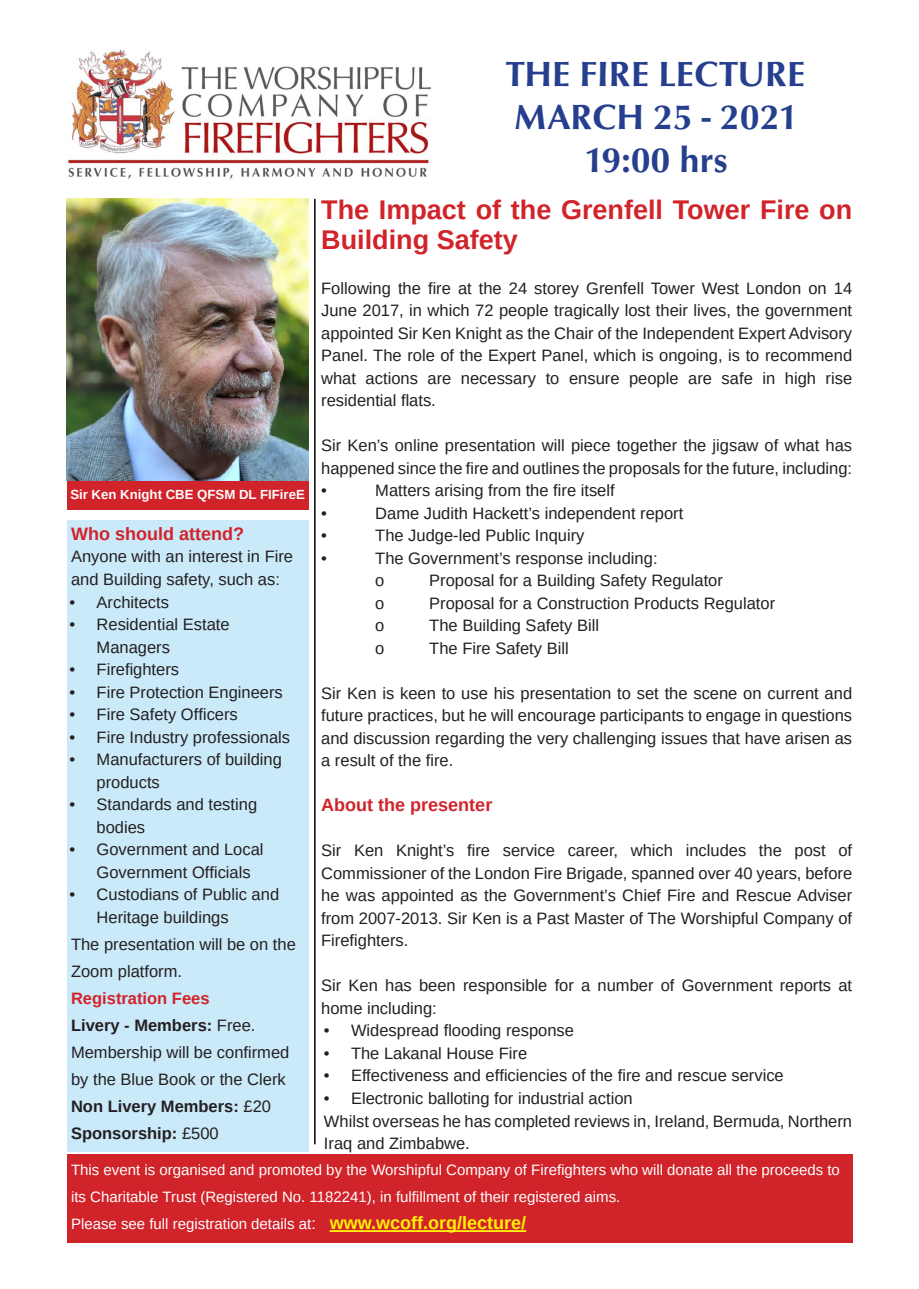
<style>
.page{position:relative;width:919px;height:1289px;background:#fff}
.page>*{position:absolute;margin:0;border:0;box-sizing:border-box;transform-origin:0 0}
.t1{font:700 36px "Ophian";color:#253f8e}
.t2{font:700 27px/30px "Arimo";color:#d1232a}
.t3{font:700 18px "Arimo";color:#d1232a}
.t4{font:16.5px/22.5px "Arimo";color:#231f20}
.t5{font:700 16.5px "Arimo";color:#231f20}
.t6{font:700 16.5px "Arimo";color:#d1232a}
.t7{font:15px/27px "Arimo";color:#fff}
.t8{font:700 13.2px "Arimo";color:#fff}
.s1{font-weight:700}
.s2{font-weight:400}
.s3{font-size:16.5px}
.s4{font-weight:700;font-size:18px;color:#fff106}
</style>
<div class="page">
<div style="left:67px;top:1153px;width:785px;height:89px;background:#d1232a"></div>
<div style="left:67px;top:519px;width:241px;height:632px;background:#cae9f9"></div>
<div style="left:67px;top:481px;width:241px;height:28px;background:#d1232a"></div>
<img style="left:67px;top:50px;width:364px;height:129px">
<img style="left:67px;top:199px;width:241px;height:282px">
<hr style="left:314px;top:199px;width:1px;height:945px;background:#000">
<hr style="left:329px;top:1230px;width:197px;height:1px;background:#fff106">
<p class="t1" style="left:506px;top:52px;width:301px">THE FIRE LECTURE</p>
<p class="t1" style="left:513px;top:95px;width:286px">MARCH 25 - 2021</p>
<p class="t1" style="left:583px;top:139px;width:146px">19:00 hrs</p>
<p class="t2" style="left:321px;top:195px;width:532px">The Impact of the Grenfell Tower Fire on<br>Building Safety</p>
<p class="t4" style="left:321px;top:277px;width:532px;text-align:justify">Following the fire at the 24 storey Grenfell Tower West London on 14<br>June 2017, in which 72 people tragically lost their lives, the government appointed Sir Ken Knight as the Chair of the Independent Expert Advisory Panel. The role of the Expert Panel, which is ongoing, is to recommend what actions are necessary to ensure people are safe in high rise residential flats.</p>
<p class="t4" style="left:321px;top:434px;width:532px">Sir Ken’s online presentation will piece together the jigsaw of what has happened since the fire and outlines the proposals for the future, including:</p>
<p class="t4" style="left:321px;top:479px;width:7px">•</p>
<p class="t4" style="left:375px;top:479px;width:241px">Matters arising from the fire itself</p>
<p class="t4" style="left:321px;top:502px;width:7px">•</p>
<p class="t4" style="left:375px;top:502px;width:309px">Dame Judith Hackett’s independent report</p>
<p class="t4" style="left:321px;top:524px;width:7px">•</p>
<p class="t4" style="left:375px;top:524px;width:211px">The Judge-led Public Inquiry</p>
<p class="t4" style="left:321px;top:547px;width:7px">•</p>
<p class="t4" style="left:375px;top:547px;width:284px">The Government’s response including:</p>
<p class="t4" style="left:375px;top:569px;width:11px">o</p>
<p class="t4" style="left:429px;top:569px;width:295px">Proposal for a Building Safety Regulator</p>
<p class="t4" style="left:375px;top:592px;width:11px">o</p>
<p class="t4" style="left:429px;top:592px;width:347px">Proposal for a Construction Products Regulator</p>
<p class="t4" style="left:375px;top:614px;width:11px">o</p>
<p class="t4" style="left:429px;top:614px;width:171px">The Building Safety Bill</p>
<p class="t4" style="left:375px;top:637px;width:11px">o</p>
<p class="t4" style="left:429px;top:637px;width:141px">The Fire Safety Bill</p>
<p class="t4" style="left:321px;top:682px;width:532px;text-align:justify">Sir Ken is keen to use his presentation to set the scene on current and future practices, but he will encourage participants to engage in questions and discussion regarding the very challenging issues that have arisen as a result of the fire.</p>
<p class="t3" style="left:321px;top:792px;width:173px">About the presenter</p>
<p class="t4" style="left:321px;top:839px;width:532px;text-align:justify">Sir Ken Knight’s fire service career, which includes the post of Commissioner of the London Fire Brigade, spanned over 40 years, before he was appointed as the Government’s Chief Fire and Rescue Adviser from 2007-2013. Sir Ken is a Past Master of The Worshipful Company of Firefighters.</p>
<p class="t4" style="left:321px;top:974px;width:532px">Sir Ken has been responsible for a number of Government reports at home including:</p>
<p class="t4" style="left:324px;top:1019px;width:251px">• Widespread flooding response</p>
<p class="t4" style="left:324px;top:1042px;width:205px">• The Lakanal House Fire</p>
<p class="t4" style="left:324px;top:1064px;width:461px">• Effectiveness and efficiencies of the fire and rescue service</p>
<p class="t4" style="left:324px;top:1087px;width:310px">• Electronic balloting for industrial action</p>
<p class="t4" style="left:324px;top:1109px;width:529px">Whilst overseas he has completed reviews in, Ireland, Bermuda, Northern<br>Iraq and Zimbabwe.</p>
<p class="t8" style="left:70px;top:485px;width:236px">Sir Ken Knight CBE QFSM DL FIFireE</p>
<p class="t3" style="left:71px;top:521px;width:174px">Who should attend?</p>
<p class="t4" style="left:71px;top:545px;width:223px">Anyone with an interest in Fire and Building safety, such as:</p>
<p class="t4" style="left:70px;top:590px;width:101px">• Architects</p>
<p class="t4" style="left:97px;top:613px;width:134px;text-indent:-27px">• Residential Estate<br>Managers</p>
<p class="t4" style="left:70px;top:658px;width:111px">• Firefighters</p>
<p class="t4" style="left:70px;top:680px;width:215px">• Fire Protection Engineers</p>
<p class="t4" style="left:70px;top:703px;width:170px">• Fire Safety Officers</p>
<p class="t4" style="left:70px;top:725px;width:222px">• Fire Industry professionals</p>
<p class="t4" style="left:97px;top:748px;width:187px;text-indent:-27px">• Manufacturers of building products</p>
<p class="t4" style="left:97px;top:793px;width:162px;text-indent:-27px">• Standards and testing bodies</p>
<p class="t4" style="left:97px;top:838px;width:168px;text-indent:-27px">• Government and Local<br>Government Officials</p>
<p class="t4" style="left:97px;top:883px;width:184px;text-indent:-27px">• Custodians of Public and<br>Heritage buildings</p>
<p class="t4" style="left:71px;top:930px;width:226px;line-height:27px">The presentation will be on the<br>Zoom platform.</p>
<p class="t6" style="left:71px;top:986px;width:140px">Registration Fees</p>
<p class="t4" style="left:71px;top:1011px;width:220px;line-height:27px"><span class="s1">Livery - Members:</span> Free.<br>Membership will be confirmed by the Blue Book or the Clerk</p>
<p class="t5" style="left:71px;top:1094px;width:201px">Non Livery Members: <span class="s2">£20</span></p>
<p class="t5" style="left:71px;top:1121px;width:149px">Sponsorship: <span class="s2">£500</span></p>
<p class="t7" style="left:71px;top:1156px;width:770px">This event is organised and promoted by the Worshipful Company of Firefighters who will donate all the proceeds to its Charitable Trust (Registered No. 1182241), in fulfillment of their registered aims.</p>
<p class="t7" style="left:71px;top:1210px;width:456px">Please see full registration details at<span class="s3">:</span> <span class="s4">www.wcoff.org/lecture/</span></p>
</div>
